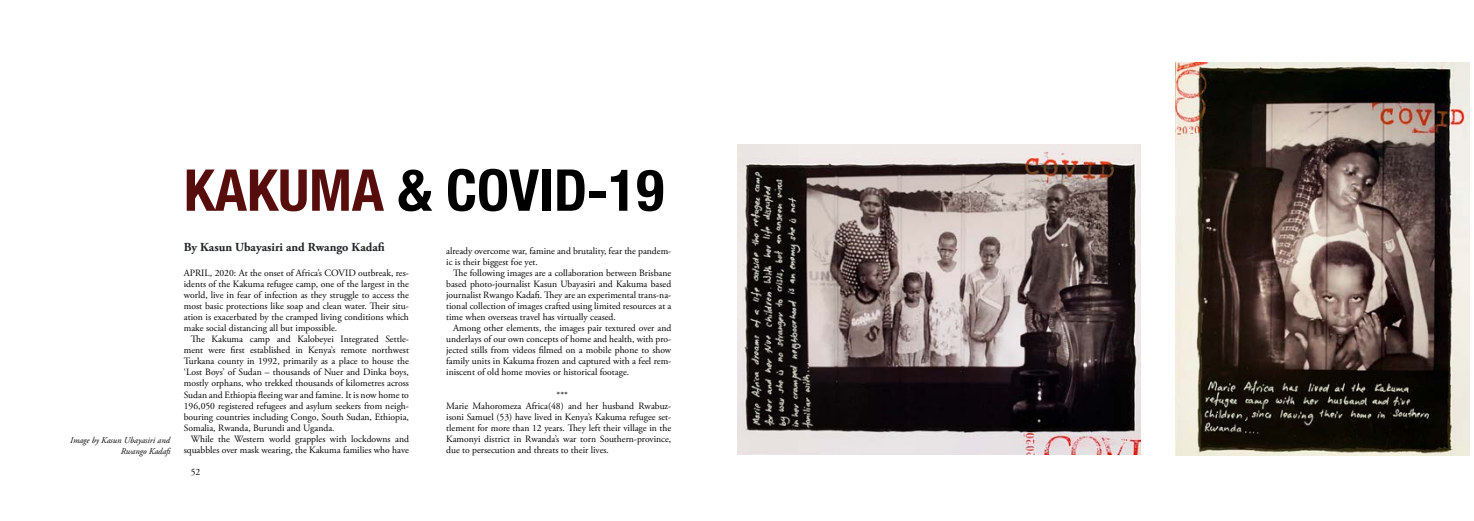
<style>
.page{position:relative;width:1474px;height:521px;background:#fff}
.page>*{position:absolute;margin:0;border:0;box-sizing:border-box;transform-origin:0 0}
.Heading_1{font:700 condensed 57.75px "Helvetica Neue";color:#000}
.Byline{font:700 12.25px "Adobe Garamond Pro";color:#212529}
.Norm1{font:9.62px/11px "Adobe Garamond Pro";color:#000;text-align:justify}
.Vignette{font:9.62px "Adobe Garamond Pro";color:#000}
.t1{font:italic 8.75px/11.4px "Adobe Garamond Pro";color:#000;text-align:right}
.s1{color:#580d0d}
</style>
<div class="page">
<img style="left:737px;top:144px;width:403px;height:310px">
<img style="left:1175px;top:63px;width:294px;height:392px">
<p class="Heading_1" style="left:184px;top:142px;width:481px"><span class="s1">KAKUMA</span> &amp; COVID-19</p>
<p class="t1" style="left:70px;top:435px;width:104px">Image by Kasun Ubayasiri and<br>Rwango Kadafi</p>
<p class="Byline" style="left:184px;top:240px;width:202px">By Kasun Ubayasiri and Rwango Kadafi</p>
<p class="Norm1" style="left:184px;top:267px;width:227px">APRIL, 2020: At the onset of Africa’s COVID outbreak, res&shy;idents of the Kakuma refugee camp, one of the largest in the world, live in fear of infection as they struggle to access the most basic protections like soap and clean water. Their situ&shy;ation is exacerbated by the cramped living conditions which make social distancing all but impossible.</p>
<p class="Norm1" style="left:184px;top:334px;width:227px;text-indent:7px">The Kakuma camp and Kalobeyei Integrated Settle&shy;ment were first established in Kenya’s remote northwest Turkana county in 1992, primarily as a place to house the ‘Lost Boys’ of Sudan – thousands of Nuer and Dinka boys, mostly orphans, who trekked thousands of kilometres across Sudan and Ethiopia fleeing war and famine. It is now home to 196,050 registered refugees and asylum seekers from neigh&shy;bouring countries including Congo, South Sudan, Ethiopia, Somalia, Rwanda, Burundi and Uganda.</p>
<p class="Norm1" style="left:184px;top:433px;width:227px;text-align:right">While the Western world grapples with lockdowns and squabbles over mask wearing, the Kakuma families who have</p>
<p class="Norm1" style="left:191px;top:467px;width:11px">52</p>
<p class="Norm1" style="left:446px;top:245px;width:227px">already overcome war, famine and brutality, fear the pandem&shy;ic is their biggest foe yet.</p>
<p class="Norm1" style="left:446px;top:267px;width:227px;text-indent:7px">The following images are a collaboration between Brisbane based photo-journalist Kasun Ubayasiri and Kakuma based journalist Rwango Kadafi. They are an experimental trans-na&shy;tional collection of images crafted using limited resources at a time when overseas travel has virtually ceased.</p>
<p class="Norm1" style="left:446px;top:323px;width:227px;text-indent:7px">Among other elements, the images pair textured over and underlays of our own concepts of home and health, with pro&shy;jected stills from videos filmed on a mobile phone to show family units in Kakuma frozen and captured with a feel rem&shy;iniscent of old home movies or historical footage.</p>
<p class="Vignette" style="left:556px;top:389px;width:13px">***</p>
<p class="Norm1" style="left:446px;top:400px;width:227px">Marie Mahoromeza Africa(48) and her husband Rwabuz&shy;isoni Samuel (53) have lived in Kenya’s Kakuma refugee set&shy;tlement for more than 12 years. They left their village in the Kamonyi district in Rwanda’s war torn Southern-province, due to persecution and threats to their lives.</p>
</div>
